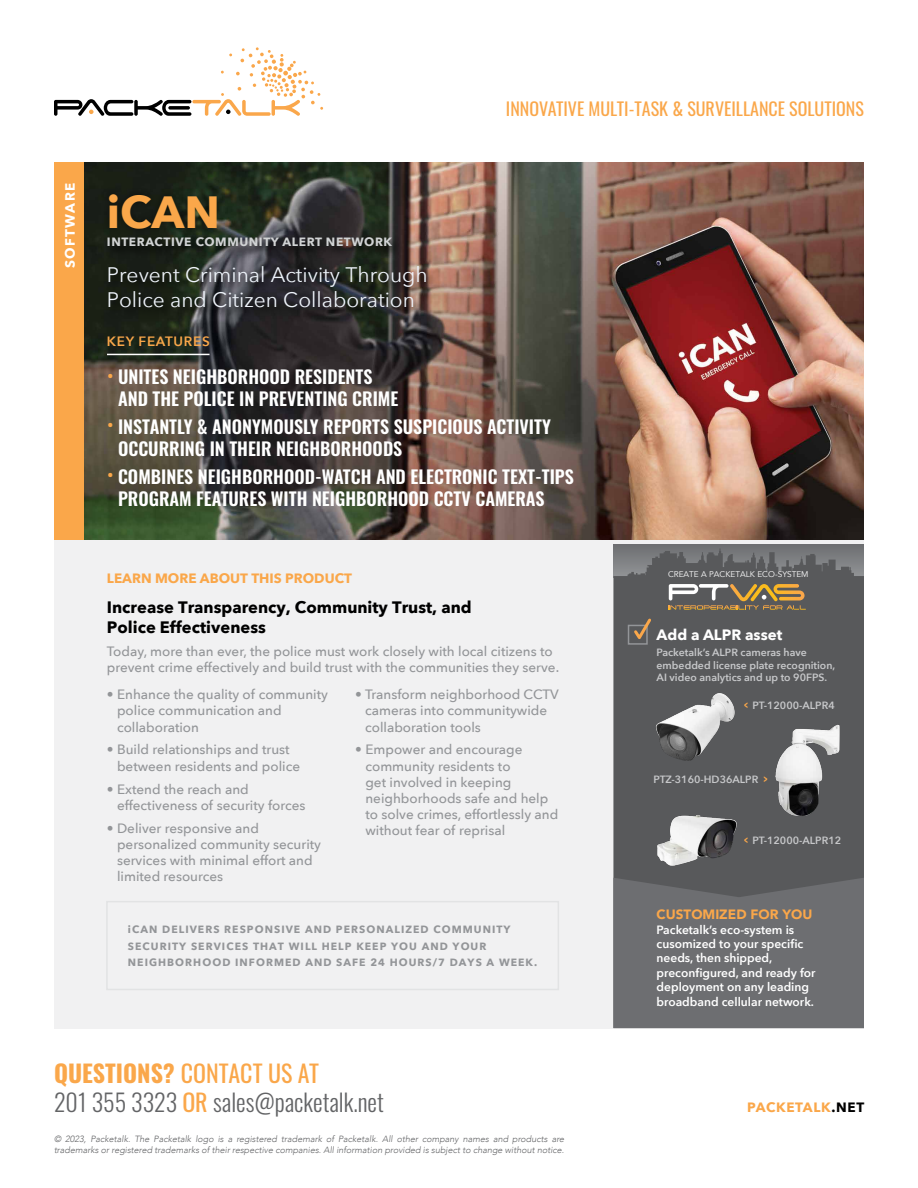
<style>
.page{position:relative;width:918px;height:1188px;background:#fff}
.page>*{position:absolute;margin:0;border:0;box-sizing:border-box;transform-origin:0 0}
.t1{font:700 45px "Avenir Next";color:#faa74a}
.t2{font:300 24px/28.8px "Oswald";color:#636466}
.t3{font:21px/25.2px "Avenir Next";color:#eef3fa}
.t4{font:600 18px/21.6px "Oswald";color:#fff}
.t5{font:18px "Oswald";color:#faa74a}
.t6{font:700 16.5px/19.8px "Avenir Next";color:#000}
.t7{font:700 15px "Avenir Next";color:#fff}
.t8{font:500 13.5px/16.2px "Avenir Next";color:#939598}
.t9{font:700 13.5px "Avenir Next";color:#faa74a}
.t10{font:900 13.5px "Avenir";color:#faa74a}
.t11{font:700 13.5px "Avenir Next";letter-spacing:.05em;color:#faa74a}
.t12{font:600 13.5px "Avenir Next";letter-spacing:.05em;color:#faa74a}
.t13{font:700 13.5px "Avenir Next";letter-spacing:.1em;color:#fff}
.t14{font:600 12px/14.4px "Avenir Next";color:#fff}
.t15{font:700 12px "Avenir Next";letter-spacing:.05em;color:#d1d3d4}
.t16{font:600 10.5px/12.6px "Avenir Next";color:#c7c8ca}
.t17{font:700 10.5px/16.5px "Avenir Next";letter-spacing:.1em;color:#939598}
.t18{font:italic 300 9px/10.8px "Avenir";color:#636466}
.t19{font:8.25px "Avenir";color:#fff}
.s1{font-weight:400;color:#faa74a}
.s2{font-family:"Oswald";color:#faa74a}
.s3{font-weight:700;color:#faa74a}
.s4{color:#000}
</style>
<div class="page">
<img style="left:83px;top:162px;width:781px;height:378px">
<div style="left:54px;top:540px;width:810px;height:488px;background:#f1f1f2"></div>
<div style="left:613px;top:545px;width:251px;height:33px;background:#707274"></div>
<div style="left:613px;top:549px;width:251px;height:329px;background:#58595b"></div>
<div style="left:54px;top:162px;width:29px;height:378px;background:#faa74a"></div>
<svg style="left:54px;top:47px;width:269px;height:69px"></svg>
<hr style="left:107px;top:354px;width:103px;height:1px;background:#fff">
<svg style="left:669px;top:584px;width:137px;height:26px;background:#908064"></svg>
<div style="left:628px;top:625px;width:20px;height:20px;border:2px solid #939598"></div>
<svg style="left:631px;top:616px;width:23px;height:27px"></svg>
<img style="left:768px;top:723px;width:81px;height:99px">
<img style="left:656px;top:686px;width:81px;height:77px">
<img style="left:652px;top:812px;width:88px;height:57px">
<div style="left:613px;top:878px;width:251px;height:150px;background:#6d6e71"></div>
<div style="left:102px;top:186px;width:123px;height:50px;background:#000;opacity:.45"></div>
<div style="left:105px;top:235px;width:299px;height:24px;background:#000;opacity:.75"></div>
<div style="left:106px;top:264px;width:332px;height:56px;background:#000;opacity:.75"></div>
<div style="left:106px;top:901px;width:453px;height:89px;border:2px solid #e2e3e4"></div>
<p class="t13" style="left:58px;top:268px;width:87px;rotate:-90deg">SOFTWARE</p>
<h1 class="t1" style="left:107px;top:173px;width:114px">iCAN</h1>
<p class="t15" style="left:107px;top:232px;width:287px">INTERACTIVE COMMUNITY ALERT NETWORK</p>
<h3 class="t3" style="left:107px;top:261px;width:322px">Prevent Criminal Activity Through<br>Police and Citizen Collaboration</h3>
<p class="t12" style="left:107px;top:330px;width:104px">KEY FEATURES</p>
<h3 class="t5" style="left:506px;top:92px;width:360px">INNOVATIVE MULTI-TASK &amp; SURVEILLANCE SOLUTIONS</h3>
<h3 class="t4" style="left:118px;top:367px;width:282px;text-indent:-11px"><span class="s1">•</span> UNITES NEIGHBORHOOD RESIDENTS<br>AND THE POLICE IN PREVENTING CRIME</h3>
<h3 class="t4" style="left:118px;top:417px;width:434px;text-indent:-11px"><span class="s1">•</span> INSTANTLY &amp; ANONYMOUSLY REPORTS SUSPICIOUS ACTIVITY<br>OCCURRING IN THEIR NEIGHBORHOODS</h3>
<h3 class="t4" style="left:118px;top:467px;width:457px;text-indent:-11px"><span class="s1">•</span> COMBINES NEIGHBORHOOD-WATCH AND ELECTRONIC TEXT-TIPS<br>PROGRAM FEATURES WITH NEIGHBORHOOD CCTV CAMERAS</h3>
<p class="t9" style="left:107px;top:566px;width:247px">LEARN MORE ABOUT THIS PRODUCT</p>
<p class="t19" style="left:668px;top:570px;width:142px">CREATE A PACKETALK ECO-SYSTEM</p>
<p class="t6" style="left:107px;top:597px;width:366px">Increase Transparency, Community Trust, and<br>Police Effectiveness</p>
<p class="t8" style="left:107px;top:642px;width:454px">Today, more than ever, the police must work closely with local citizens to prevent crime effectively and build trust with the communities they serve.</p>
<p class="t8" style="left:117px;top:686px;width:213px;text-indent:-10px">• Enhance the quality of community police communication and collaboration</p>
<p class="t8" style="left:117px;top:741px;width:185px;text-indent:-10px">• Build relationships and trust between residents and police</p>
<p class="t8" style="left:117px;top:780px;width:190px;text-indent:-10px">• Extend the reach and effectiveness of security forces</p>
<p class="t8" style="left:117px;top:820px;width:206px;text-indent:-10px">• Deliver responsive and personalized community security services with minimal effort and limited resources</p>
<p class="t8" style="left:365px;top:686px;width:195px;text-indent:-10px">• Transform neighborhood CCTV cameras into communitywide collaboration tools</p>
<p class="t8" style="left:365px;top:741px;width:194px;text-indent:-10px">• Empower and encourage community residents to<br>get involved in keeping neighborhoods safe and help to solve crimes, effortlessly and without fear of reprisal</p>
<p class="t17" style="left:128px;top:921px;width:411px">iCAN DELIVERS RESPONSIVE AND PERSONALIZED COMMUNITY<br>SECURITY SERVICES THAT WILL HELP KEEP YOU AND YOUR<br>NEIGHBORHOOD INFORMED AND SAFE 24 HOURS/7 DAYS A WEEK.</p>
<p class="t7" style="left:657px;top:621px;width:127px">Add a ALPR asset</p>
<p class="t16" style="left:657px;top:646px;width:180px">Packetalk’s ALPR cameras have embedded license plate recognition,<br>AI video analytics and up to 90FPS.</p>
<p class="t16" style="left:744px;top:699px;width:92px"><span class="s2">&lt;</span> PT-12000-ALPR4</p>
<p class="t16" style="left:653px;top:773px;width:116px">PTZ-3160-HD36ALPR <span class="s2">&gt;</span></p>
<p class="t16" style="left:744px;top:834px;width:99px"><span class="s2">&lt;</span> PT-12000-ALPR12</p>
<p class="t10" style="left:657px;top:903px;width:157px">CUSTOMIZED FOR YOU</p>
<p class="t14" style="left:657px;top:922px;width:160px">Packetalk’s eco-system is cusomized to your specific needs, then shipped, preconfigured, and ready for deployment on any leading broadband cellular network.</p>
<h2 class="t2" style="left:54px;top:1056px;width:331px"><span class="s3">QUESTIONS?</span> <span class="s1">CONTACT US AT<br></span>201 355 3323 <span class="s1">OR</span> sales@packetalk.net</h2>
<p class="t18" style="left:54px;top:1133px;width:512px">© 2023, Packetalk. The Packetalk logo is a registered trademark of Packetalk. All other company names and products are trademarks or registered trademarks of their respective companies. All information provided is subject to change without notice.</p>
<p class="t11" style="left:747px;top:1095px;width:119px">PACKETALK<span class="s4">.NET</span></p>
</div>
